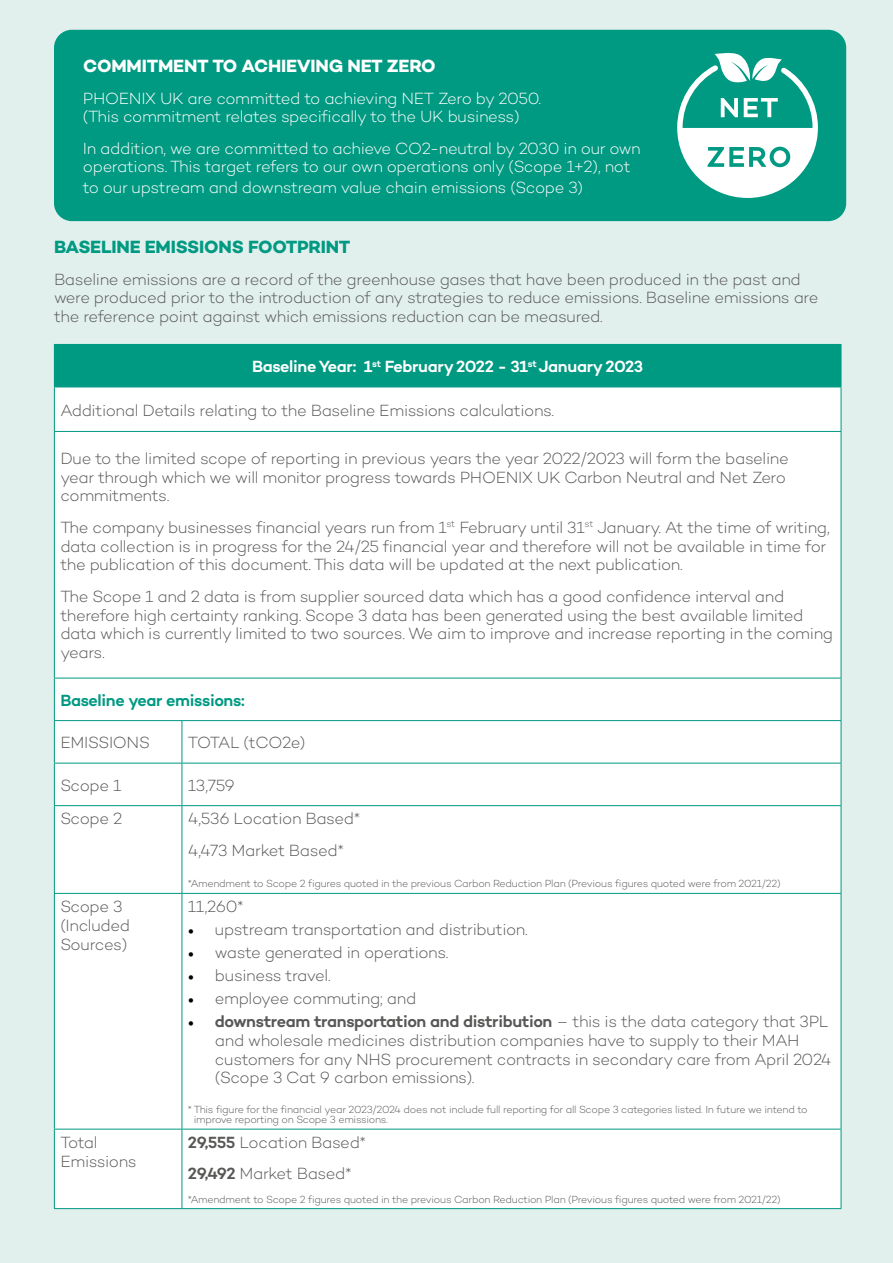
<style>
.page{position:relative;width:893px;height:1263px;background:#e1f0ed}
.page>*{position:absolute;margin:0;border:0;box-sizing:border-box;transform-origin:0 0}
.t1{font:700 18px "Campton";letter-spacing:-.01em;color:#fff}
.t2{font:700 18px "Campton";letter-spacing:-.01em;color:#009982}
.t3{font:300 16.5px/18.8px "Campton";letter-spacing:-.02em;color:#575756}
.t4{font:300 16.5px/18.8px "Campton";letter-spacing:-.025em;color:#fff}
.t5{font:600 16.5px "Campton";letter-spacing:-.02em;color:#fff}
.t6{font:600 16.5px "Campton";letter-spacing:-.02em;color:#009982}
.t7{font:300 10.5px/10.5px "Campton";letter-spacing:-.025em;color:#575756}
.s1{font-family:"Minion Pro";font-weight:400;color:#000}
.s2{font-weight:600}
</style>
<div class="page">
<div style="left:54px;top:30px;width:792px;height:191px;background:#009982;border-radius:18px"></div>
<div style="left:54px;top:344px;width:787px;height:43px;background:#009982"></div>
<div style="left:55px;top:388px;width:786px;height:820px;background:#fff"></div>
<hr style="left:841px;top:345px;width:1px;height:42px;background:#009982">
<hr style="left:54px;top:387px;width:128px;height:1px;background:#009982">
<hr style="left:54px;top:387px;width:1px;height:44px;background:#009982">
<hr style="left:182px;top:387px;width:659px;height:1px;background:#009982">
<hr style="left:841px;top:387px;width:1px;height:44px;background:#009982">
<hr style="left:54px;top:431px;width:128px;height:1px;background:#009982">
<hr style="left:54px;top:432px;width:1px;height:246px;background:#009982">
<hr style="left:182px;top:431px;width:659px;height:1px;background:#009982">
<hr style="left:841px;top:432px;width:1px;height:246px;background:#009982">
<hr style="left:54px;top:678px;width:128px;height:1px;background:#009982">
<hr style="left:54px;top:678px;width:1px;height:42px;background:#009982">
<hr style="left:182px;top:678px;width:659px;height:1px;background:#009982">
<hr style="left:841px;top:678px;width:1px;height:42px;background:#009982">
<hr style="left:54px;top:720px;width:128px;height:1px;background:#009982">
<hr style="left:54px;top:721px;width:1px;height:42px;background:#009982">
<hr style="left:182px;top:720px;width:659px;height:1px;background:#009982">
<hr style="left:182px;top:721px;width:1px;height:42px;background:#009982">
<hr style="left:841px;top:721px;width:1px;height:42px;background:#009982">
<hr style="left:54px;top:763px;width:128px;height:1px;background:#009982">
<hr style="left:54px;top:763px;width:1px;height:42px;background:#009982">
<hr style="left:182px;top:763px;width:659px;height:1px;background:#009982">
<hr style="left:182px;top:763px;width:1px;height:42px;background:#009982">
<hr style="left:841px;top:763px;width:1px;height:42px;background:#009982">
<hr style="left:54px;top:805px;width:128px;height:1px;background:#009982">
<hr style="left:54px;top:806px;width:1px;height:87px;background:#009982">
<hr style="left:182px;top:805px;width:659px;height:1px;background:#009982">
<hr style="left:182px;top:806px;width:1px;height:87px;background:#009982">
<hr style="left:841px;top:806px;width:1px;height:87px;background:#009982">
<hr style="left:54px;top:893px;width:128px;height:1px;background:#009982">
<hr style="left:54px;top:894px;width:1px;height:235px;background:#009982">
<hr style="left:182px;top:893px;width:659px;height:1px;background:#009982">
<hr style="left:182px;top:894px;width:1px;height:235px;background:#009982">
<hr style="left:841px;top:894px;width:1px;height:235px;background:#009982">
<hr style="left:54px;top:1129px;width:128px;height:1px;background:#009982">
<hr style="left:54px;top:1129px;width:1px;height:79px;background:#009982">
<hr style="left:182px;top:1129px;width:659px;height:1px;background:#009982">
<hr style="left:182px;top:1129px;width:1px;height:79px;background:#009982">
<hr style="left:841px;top:1129px;width:1px;height:79px;background:#009982">
<hr style="left:54px;top:1208px;width:128px;height:1px;background:#009982">
<hr style="left:182px;top:1208px;width:659px;height:1px;background:#009982">
<svg style="left:674px;top:52px;width:147px;height:170px"></svg>
<p class="t1" style="left:83px;top:54px;width:354px">COMMITMENT TO ACHIEVING NET ZERO</p>
<p class="t4" style="left:83px;top:88px;width:460px">PHOENIX UK are committed to achieving NET Zero by 2050. (This commitment relates specifically to the UK business)</p>
<p class="t4" style="left:83px;top:138px;width:559px">In addition, we are committed to achieve CO2-neutral by 2030 in our own operations. This target refers to our own operations only (Scope 1+2), not</p>
<p class="t4" style="left:83px;top:177px;width:502px">to our upstream and downstream value chain emissions (Scope 3)</p>
<p class="t2" style="left:54px;top:235px;width:298px">BASELINE EMISSIONS FOOTPRINT</p>
<p class="t3" style="left:54px;top:269px;width:766px">Baseline emissions are a record of the greenhouse gases that have been produced in the past and were produced prior to the introduction of any strategies to reduce emissions. Baseline emissions are the reference point against which emissions reduction can be measured.</p>
<p class="t5" style="left:252px;top:356px;width:393px">Baseline Year: 1<sup>st</sup> February 2022 - 31<sup>st</sup> January 2023</p>
<p class="t3" style="left:60px;top:400px;width:495px">Additional Details relating to the Baseline Emissions calculations.</p>
<p class="t3" style="left:60px;top:449px;width:730px">Due to the limited scope of reporting in previous years the year 2022/2023 will form the baseline year through which we will monitor progress towards PHOENIX UK Carbon Neutral and Net Zero commitments.</p>
<p class="t3" style="left:60px;top:518px;width:771px">The company businesses financial years run from 1<sup>st</sup> February until 31<sup>st</sup> January. At the time of writing, data collection is in progress for the 24/25 financial year and therefore will not be available in time for the publication of this document. This data will be updated at the next publication.</p>
<p class="t3" style="left:60px;top:587px;width:774px">The Scope 1 and 2 data is from supplier sourced data which has a good confidence interval and therefore high certainty ranking. Scope 3 data has been generated using the best available limited data which is currently limited to two sources. We aim to improve and increase reporting in the coming years.</p>
<p class="t6" style="left:60px;top:689px;width:186px">Baseline year emissions:</p>
<p class="t3" style="left:60px;top:733px;width:91px">EMISSIONS</p>
<p class="t3" style="left:188px;top:733px;width:119px">TOTAL (tCO2e)</p>
<p class="t3" style="left:60px;top:775px;width:63px">Scope 1</p>
<p class="t3" style="left:188px;top:775px;width:48px">13,759</p>
<p class="t3" style="left:60px;top:809px;width:64px">Scope 2</p>
<p class="t3" style="left:188px;top:803px;width:174px;line-height:31.5px">4,536 Location Based*<br>4,473 Market Based*</p>
<p class="t7" style="left:188px;top:878px;width:594px">*Amendment to Scope 2 figures quoted in the previous Carbon Reduction Plan (Previous figures quoted were from 2021/22)</p>
<p class="t3" style="left:60px;top:897px;width:71px">Scope 3 (Included<br>Sources)</p>
<p class="t3" style="left:188px;top:897px;width:57px">11,260*</p>
<p class="t3" style="left:188px;top:920px;width:341px"><span class="s1">•</span> upstream transportation and distribution.</p>
<p class="t3" style="left:188px;top:943px;width:262px"><span class="s1">•</span> waste generated in operations.</p>
<p class="t3" style="left:188px;top:966px;width:144px"><span class="s1">•</span> business travel.</p>
<p class="t3" style="left:188px;top:989px;width:230px"><span class="s1">•</span> employee commuting; and</p>
<p class="t3" style="left:215px;top:1012px;width:618px;text-indent:-27px"><span class="s1">•</span> <span class="s2">downstream transportation and distribution</span> – this is the data category that 3PL and wholesale medicines distribution companies have to supply to their MAH customers for any NHS procurement contracts in secondary care from April 2024 (Scope 3 Cat 9 carbon emissions).</p>
<p class="t7" style="left:194px;top:1103px;width:615px;text-indent:-6px">* This figure for the financial year 2023/2024 does not include full reporting for all Scope 3 categories listed. In future we intend to improve reporting on Scope 3 emissions.</p>
<p class="t3" style="left:60px;top:1132px;width:78px">Total<br>Emissions</p>
<p class="t3" style="left:188px;top:1126px;width:180px;line-height:31.5px"><span class="s2">29,555</span> Location Based*<br><span class="s2">29,492</span> Market Based*</p>
<p class="t7" style="left:188px;top:1193px;width:594px">*Amendment to Scope 2 figures quoted in the previous Carbon Reduction Plan (Previous figures quoted were from 2021/22)</p>
</div>
